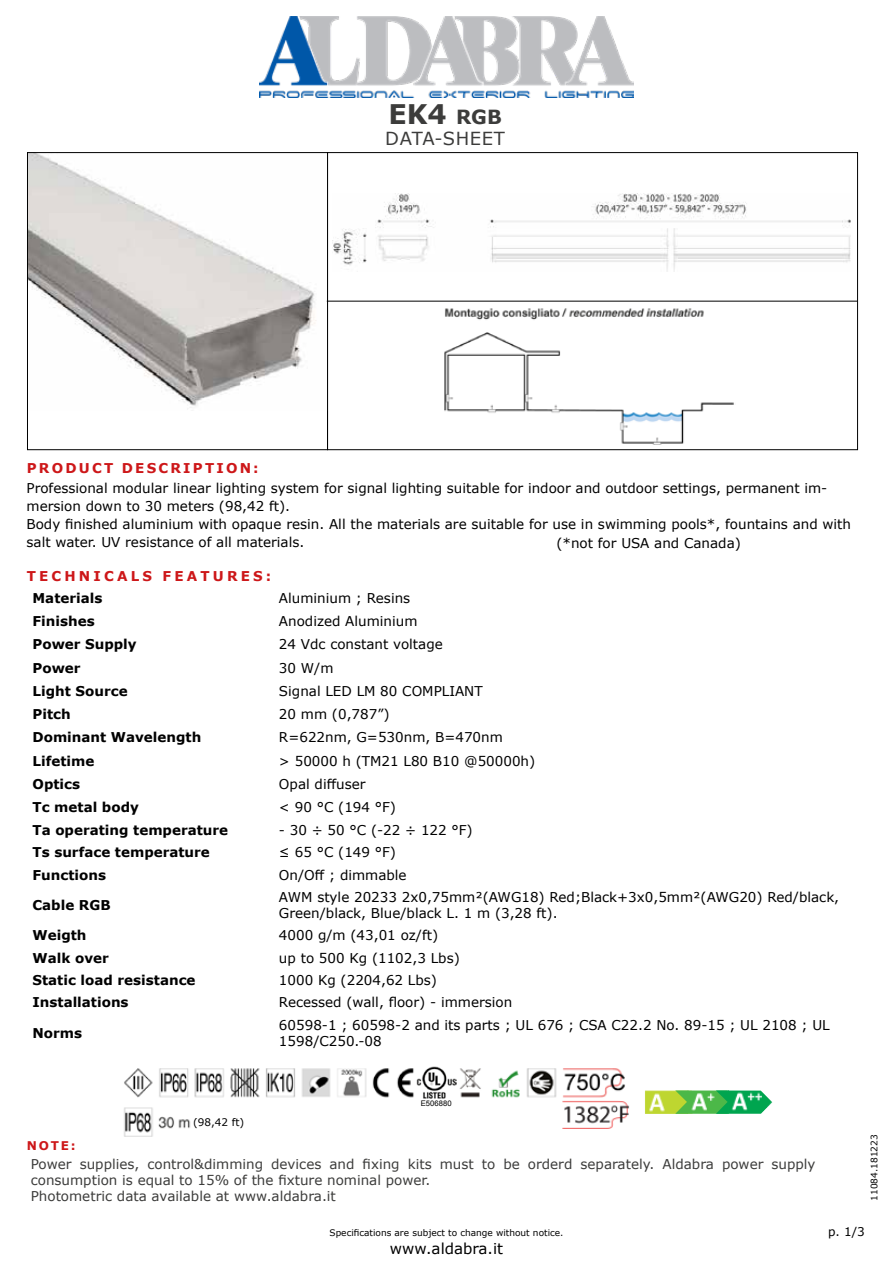
<style>
.page{position:relative;width:893px;height:1263px;background:#fff}
.page>*{position:absolute;margin:0;border:0;box-sizing:border-box;transform-origin:0 0}
.t1{font:700 27px "Verdana";color:#3c3c3b}
.t2{font:18px "Verdana";letter-spacing:.035em;color:#3c3c3b}
.t3{font:15px "Verdana";color:#000}
.t4{font:13.5px/18px "Verdana";color:#000}
.t5{font:700 13.5px "Verdana";color:#000}
.t6{font:13.5px/16.2px "Verdana";color:#3c3c3b}
.t7{font:700 13.5px "Verdana";letter-spacing:.235em;color:#cd1719}
.t8{font:700 13.5px "Verdana";letter-spacing:.165em;color:#cd1719}
.t9{font:12px "Verdana";color:#000}
.t10{font:700 12px "Verdana";color:#cd1719}
.t11{font:10.5px "Verdana";color:#000}
.t12{font:9px "Verdana";color:#000}
.t13{font:7.65px "Arial";color:#000}
.s1{font-size:19.5px}
</style>
<div class="page">
<img style="left:259px;top:17px;width:374px;height:80px">
<img style="left:124px;top:1066px;width:501px;height:71px">
<img style="left:416px;top:1067px;width:40px;height:31px">
<img style="left:562px;top:1099px;width:67px;height:30px">
<img style="left:645px;top:1090px;width:30px;height:24px">
<img style="left:688px;top:1090px;width:28px;height:24px">
<svg style="left:675px;top:1090px;width:13px;height:24px"></svg>
<img style="left:729px;top:1090px;width:43px;height:24px">
<svg style="left:716px;top:1090px;width:13px;height:24px"></svg>
<img style="left:332px;top:194px;width:519px;height:77px">
<img style="left:29px;top:154px;width:287px;height:254px">
<div style="left:27px;top:152px;width:301px;height:298px;border:1px solid #000"></div>
<hr style="left:327px;top:301px;width:530px;height:1px;background:#000">
<img style="left:444px;top:308px;width:290px;height:137px">
<p class="t8" style="left:27px;top:459px;width:233px">PRODUCT DESCRIPTION:</p>
<h1 class="t1" style="left:388px;top:95px;width:115px">EK4 <span class="s1">RGB</span></h1>
<h2 class="t2" style="left:385px;top:126px;width:121px">DATA-SHEET</h2>
<p class="t4" style="left:27px;top:479px;width:826px">Professional modular linear lighting system for signal lighting suitable for indoor and outdoor settings, permanent im&shy;mersion down to 30 meters (98,42 ft).<br>Body finished aluminium with opaque resin. All the materials are suitable for use in swimming pools*, fountains and with salt water. UV resistance of all materials.</p>
<p class="t4" style="left:556px;top:534px;width:186px">(*not for USA and Canada)</p>
<p class="t7" style="left:27px;top:567px;width:246px">TECHNICALS FEATURES:</p>
<p class="t5" style="left:33px;top:589px;width:71px">Materials</p>
<p class="t4" style="left:279px;top:589px;width:133px">Aluminium ; Resins</p>
<p class="t5" style="left:33px;top:612px;width:64px">Finishes</p>
<p class="t4" style="left:279px;top:612px;width:140px">Anodized Aluminium</p>
<p class="t5" style="left:33px;top:635px;width:106px">Power Supply</p>
<p class="t4" style="left:279px;top:635px;width:165px">24 Vdc constant voltage</p>
<p class="t5" style="left:33px;top:658px;width:50px">Power</p>
<p class="t4" style="left:279px;top:658px;width:56px">30 W/m</p>
<p class="t5" style="left:33px;top:681px;width:97px">Light Source</p>
<p class="t4" style="left:279px;top:682px;width:205px">Signal LED LM 80 COMPLIANT</p>
<p class="t5" style="left:33px;top:705px;width:40px">Pitch</p>
<p class="t4" style="left:279px;top:705px;width:112px">20 mm (0,787”)</p>
<p class="t5" style="left:33px;top:728px;width:170px">Dominant Wavelength</p>
<p class="t4" style="left:279px;top:728px;width:225px">R=622nm, G=530nm, B=470nm</p>
<p class="t5" style="left:33px;top:751px;width:63px">Lifetime</p>
<p class="t4" style="left:279px;top:751px;width:258px">&gt; 50000 h (TM21 L80 B10 @50000h)</p>
<p class="t5" style="left:33px;top:774px;width:49px">Optics</p>
<p class="t4" style="left:279px;top:775px;width:88px">Opal diffuser</p>
<p class="t5" style="left:33px;top:798px;width:108px">Tc metal body</p>
<p class="t4" style="left:279px;top:798px;width:119px">&lt; 90 °C (194 °F)</p>
<p class="t5" style="left:33px;top:820px;width:197px">Ta operating temperature</p>
<p class="t4" style="left:279px;top:821px;width:195px">- 30 ÷ 50 °C (-22 ÷ 122 °F)</p>
<p class="t5" style="left:33px;top:843px;width:179px">Ts surface temperature</p>
<p class="t4" style="left:279px;top:843px;width:119px">≤ 65 °C (149 °F)</p>
<p class="t5" style="left:33px;top:865px;width:75px">Functions</p>
<p class="t4" style="left:279px;top:865px;width:129px">On/Off ; dimmable</p>
<p class="t5" style="left:33px;top:895px;width:80px">Cable RGB</p>
<p class="t4" style="left:279px;top:889px;width:562px;line-height:16.2px">AWM style 20233 2x0,75mm²(AWG18) Red;Black+3x0,5mm²(AWG20) Red/black,<br>Green/black, Blue/black L. 1 m (3,28 ft).</p>
<p class="t5" style="left:33px;top:926px;width:56px">Weigth</p>
<p class="t4" style="left:279px;top:926px;width:161px">4000 g/m (43,01 oz/ft)</p>
<p class="t5" style="left:33px;top:948px;width:78px">Walk over</p>
<p class="t4" style="left:279px;top:949px;width:182px">up to 500 Kg (1102,3 Lbs)</p>
<p class="t5" style="left:33px;top:970px;width:165px">Static load resistance</p>
<p class="t4" style="left:279px;top:971px;width:160px">1000 Kg (2204,62 Lbs)</p>
<p class="t5" style="left:33px;top:993px;width:98px">Installations</p>
<p class="t4" style="left:279px;top:993px;width:235px">Recessed (wall, floor) - immersion</p>
<p class="t5" style="left:33px;top:1023px;width:51px">Norms</p>
<p class="t4" style="left:279px;top:1016px;width:552px;line-height:16.2px">60598-1 ; 60598-2 and its parts ; UL 676 ; CSA C22.2 No. 89-15 ; UL 2108 ; UL<br>1598/C250.-08</p>
<p class="t10" style="left:27px;top:1137px;width:50px">NOTE:</p>
<p class="t11" style="left:193px;top:1115px;width:53px">(98,42 ft)</p>
<p class="t13" style="left:421px;top:1098px;width:32px">E506880</p>
<p class="t6" style="left:31px;top:1155px;width:786px">Power supplies, control&amp;dimming devices and fixing kits must to be orderd separately. Aldabra power supply consumption is equal to 15% of the fixture nominal power.<br>Photometric data available at www.aldabra.it</p>
<p class="t12" style="left:330px;top:1226px;width:235px">Specifications are subject to change without notice.</p>
<p class="t3" style="left:390px;top:1238px;width:115px">www.aldabra.it</p>
<p class="t12" style="left:868px;top:1201px;width:68px;rotate:-90deg">11084.181223</p>
<p class="t9" style="left:828px;top:1223px;width:38px">p. 1/3</p>
</div>
